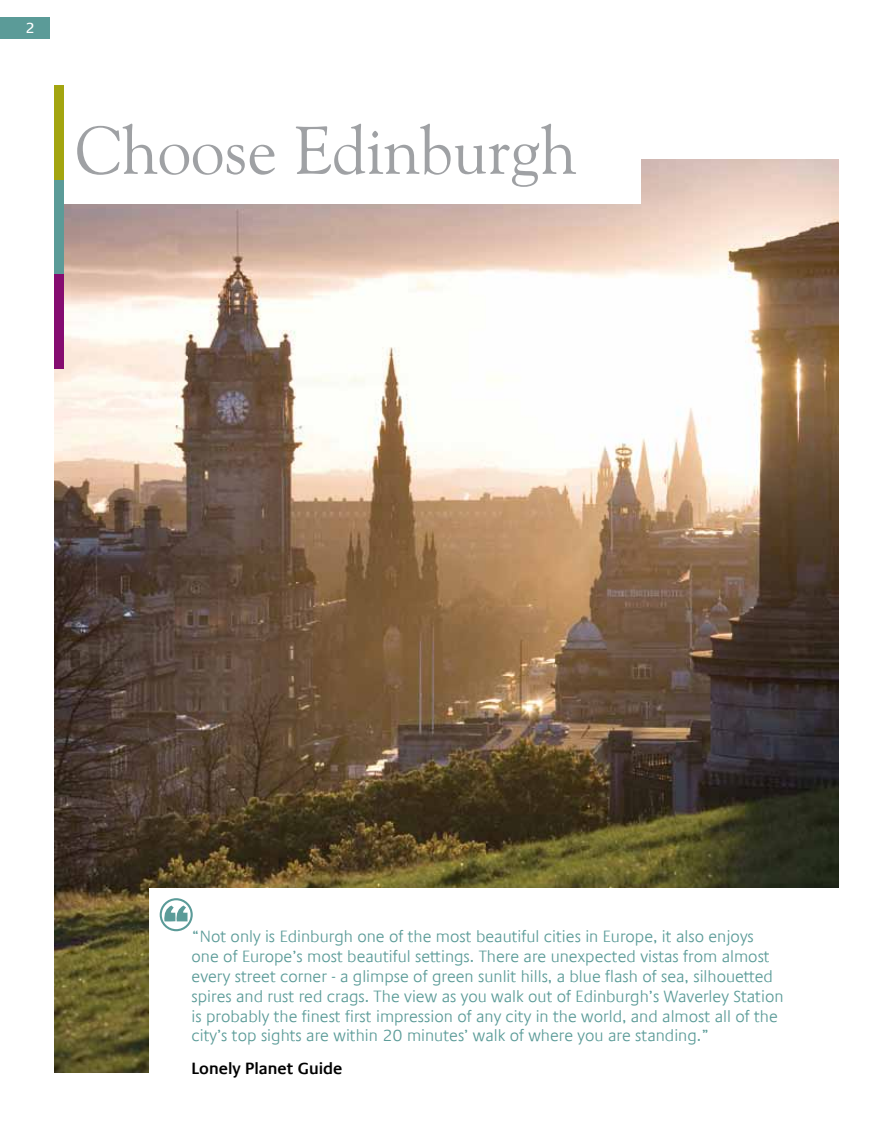
<style>
.page{position:relative;width:893px;height:1127px;background:#fff}
.page>*{position:absolute;margin:0;border:0;box-sizing:border-box;transform-origin:0 0}
.t1{font:67.5px "Goudy Old Style BT";color:#9fa1a4}
.t2{font:300 16.5px/19.8px "Praxis Com";color:#5b9b98}
.t3{font:600 16.5px "Praxis Com";color:#000}
.t4{font:15px "Praxis Com";color:#fff}
</style>
<div class="page">
<img style="left:54px;top:159px;width:785px;height:914px">
<div style="left:54px;top:122px;width:586px;height:82px;background:#fff"></div>
<div style="left:54px;top:85px;width:10px;height:95px;background:#a3a510"></div>
<div style="left:54px;top:180px;width:10px;height:95px;background:#5b9b98"></div>
<div style="left:54px;top:274px;width:10px;height:95px;background:#850c70"></div>
<div style="left:149px;top:888px;width:692px;height:186px;background:#fff"></div>
<svg style="left:160px;top:898px;width:33px;height:33px"></svg>
<div style="left:0;top:17px;width:49px;height:22px;background:#5b9b98"></div>
<p class="t4" style="left:26px;top:19px;width:11px">2</p>
<h1 class="t1" style="left:75px;top:109px;width:503px">Choose Edinburgh</h1>
<p class="t2" style="left:192px;top:927px;width:593px">“Not only is Edinburgh one of the most beautiful cities in Europe, it also enjoys one of Europe’s most beautiful settings. There are unexpected vistas from almost every street corner - a glimpse of green sunlit hills, a blue flash of sea, silhouetted spires and rust red crags. The view as you walk out of Edinburgh’s Waverley Station is probably the finest first impression of any city in the world, and almost all of the city’s top sights are within 20 minutes’ walk of where you are standing.”</p>
<p class="t3" style="left:192px;top:1058px;width:152px">Lonely Planet Guide</p>
</div>
